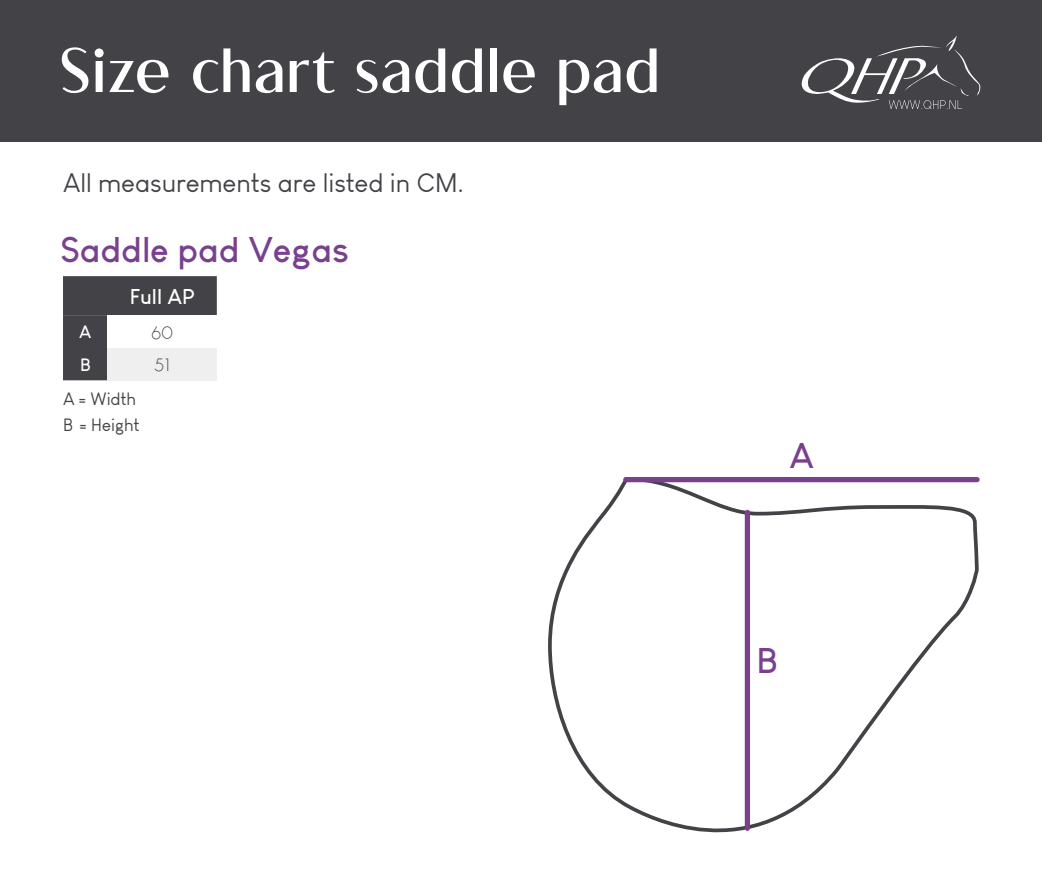
<style>
.page{position:relative;width:1042px;height:893px;background:#fff}
.page>*{position:absolute;margin:0;border:0;box-sizing:border-box;transform-origin:0 0}
.t1{font:56px "Romelio Sans";letter-spacing:-.03em;color:#fff}
.t2{font:700 35px "Louis George Cafe";color:#79418d}
.t3{font:26.25px "Louis George Cafe";color:#434246}
.t4{font:700 21px "Louis George Cafe";color:#fff}
.t5{font:300 19.25px "Louis George Cafe";color:#434246}
.t6{font:17.5px "Louis George Cafe";color:#434246}
.t7{font:700 17.5px "Louis George Cafe";color:#fff}
</style>
<div class="page">
<div style="left:0;top:0;width:1042px;height:141px;background:#434246"></div>
<svg style="left:801px;top:35px;width:180px;height:74px"></svg>
<div style="left:63px;top:276px;width:154px;height:104px;background:#434246"></div>
<div style="left:108px;top:316px;width:109px;height:32px;background:#fff"></div>
<div style="left:108px;top:348px;width:109px;height:32px;background:#efeff0"></div>
<svg style="left:548px;top:479px;width:432px;height:354px"></svg>
<div style="left:626px;top:477px;width:351px;height:5px;background:#79418d"></div>
<div style="left:745px;top:512px;width:5px;height:316px;background:#79418d"></div>
<p class="t1" style="left:57px;top:40px;width:605px">Size chart saddle pad</p>
<p class="t3" style="left:63px;top:167px;width:402px">All measurements are listed in CM.</p>
<p class="t2" style="left:61px;top:227px;width:290px">Saddle pad Vegas</p>
<p class="t4" style="left:130px;top:283px;width:66px">Full AP</p>
<p class="t7" style="left:79px;top:321px;width:14px">A</p>
<p class="t5" style="left:151px;top:321px;width:24px">60</p>
<p class="t7" style="left:80px;top:353px;width:12px">B</p>
<p class="t5" style="left:154px;top:353px;width:18px">51</p>
<p class="t6" style="left:63px;top:389px;width:75px">A = Width</p>
<p class="t6" style="left:63px;top:415px;width:78px">B = Height</p>
<p class="t2" style="left:789px;top:433px;width:26px">A</p>
<p class="t2" style="left:756px;top:639px;width:23px">B</p>
</div>
